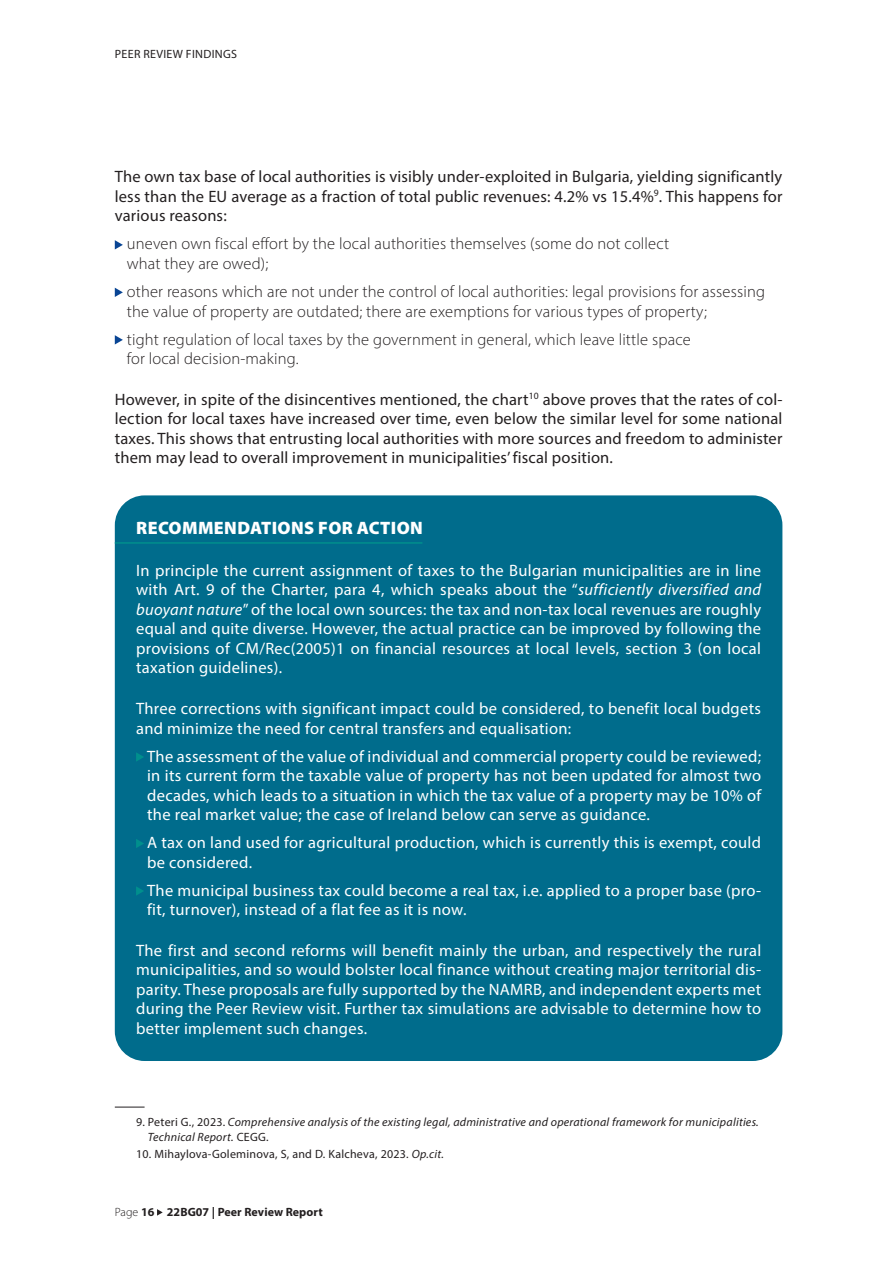
<style>
.page{position:relative;width:893px;height:1263px;background:#fff}
.page>*{position:absolute;margin:0;border:0;box-sizing:border-box;transform-origin:0 0}
.Encadre_titre_ok{font:900 18px "Myriad Pro";letter-spacing:.02em;color:#fff}
.Encadre_txt_ok{font:16.5px/19.5px "Myriad Pro";letter-spacing:.02em;color:#fff;text-align:justify}
._3_Texte-ok{font:16.5px/19.5px "Myriad Pro";letter-spacing:.01em;color:#231f20;text-align:justify}
.Encadre-texte-triangle_ok{font:16.5px/19.5px "Myriad Pro";letter-spacing:.02em;color:#fff}
._4_Txt-retrait-triangle_ok{font:300 16.5px/19.5px "Myriad Pro";letter-spacing:.01em;color:#231f20}
.Note-bas-de-page_ok{font:italic 12px/15px "Myriad Pro";letter-spacing:.02em;color:#231f20}
.Note-bas-de-page_ok-2{font:12px "Myriad Pro";letter-spacing:.02em;color:#231f20}
.t1{font:700 12px "Myriad Pro";letter-spacing:.005em;color:#231f20}
.Tetiere_ok{font:12px "Myriad Pro";letter-spacing:.025em;color:#231f20}
.s1{font-style:italic}
.s2{font-style:normal}
.s3{font-weight:300}
</style>
<div class="page">
<svg style="left:157px;top:1209px;width:6px;height:6px"></svg>
<svg style="left:115px;top:240px;width:8px;height:9px"></svg>
<svg style="left:115px;top:288px;width:8px;height:9px"></svg>
<svg style="left:115px;top:335px;width:8px;height:9px"></svg>
<hr style="left:115px;top:1107px;width:30px;height:1px;background:#231f20">
<div style="left:115px;top:495px;width:667px;height:566px;background:#006c8c;border-radius:30px"></div>
<svg style="left:136px;top:752px;width:8px;height:10px"></svg>
<svg style="left:136px;top:839px;width:8px;height:9px"></svg>
<svg style="left:136px;top:886px;width:8px;height:10px"></svg>
<hr style="left:115px;top:542px;width:307px;height:2px;background:#008f8d">
<p class="Tetiere_ok" style="left:115px;top:46px;width:124px">PEER REVIEW FINDINGS</p>
<p class="_3_Texte-ok" style="left:115px;top:167px;width:669px">The own tax base of local authorities is visibly under-exploited in Bulgaria, yielding significantly less than the EU average as a fraction of total public revenues: 4.2% vs 15.4%<sup>9</sup>. This happens for various reasons:</p>
<p class="_4_Txt-retrait-triangle_ok" style="left:127px;top:234px;width:544px">uneven own fiscal effort by the local authorities themselves (some do not collect what they are owed);</p>
<p class="_4_Txt-retrait-triangle_ok" style="left:127px;top:282px;width:640px">other reasons which are not under the control of local authorities: legal provisions for assessing the value of property are outdated; there are exemptions for various types of property;</p>
<p class="_4_Txt-retrait-triangle_ok" style="left:127px;top:329px;width:566px">tight regulation of local taxes by the government in general, which leave little space for local decision-making.</p>
<p class="_3_Texte-ok" style="left:115px;top:389px;width:669px">However, in spite of the disincentives mentioned, the chart<sup>10</sup> above proves that the rates of col&shy;lection for local taxes have increased over time, even below the similar level for some national taxes. This shows that entrusting local authorities with more sources and freedom to administer them may lead to overall improvement in municipalities’ fiscal position.</p>
<p class="Encadre_titre_ok" style="left:136px;top:516px;width:288px">RECOMMENDATIONS FOR ACTION</p>
<p class="Encadre_txt_ok" style="left:136px;top:560px;width:627px">In principle the current assignment of taxes to the Bulgarian municipalities are in line with Art. 9 of the Charter, para 4, which speaks about the “<span class="s1">sufficiently diversified and buoyant nature</span>” of the local own sources: the tax and non-tax local revenues are roughly equal and quite diverse. However, the actual practice can be improved by following the provisions of CM/Rec(2005)1 on financial resources at local levels, section 3 (on local taxation guidelines).</p>
<p class="Encadre_txt_ok" style="left:136px;top:698px;width:627px">Three corrections with significant impact could be considered, to benefit local budgets and minimize the need for central transfers and equalisation:</p>
<p class="Encadre-texte-triangle_ok" style="left:147px;top:746px;width:616px;text-align:justify">The assessment of the value of individual and commercial property could be reviewed; in its current form the taxable value of property has not been updated for almost two decades, which leads to a situation in which the tax value of a property may be 10% of the real market value; the case of Ireland below can serve as guidance.</p>
<p class="Encadre-texte-triangle_ok" style="left:147px;top:832px;width:616px">A tax on land used for agricultural production, which is currently this is exempt, could be considered.</p>
<p class="Encadre-texte-triangle_ok" style="left:147px;top:880px;width:616px">The municipal business tax could become a real tax, i.e. applied to a proper base (pro&shy;fit, turnover), instead of a flat fee as it is now.</p>
<p class="Encadre_txt_ok" style="left:136px;top:940px;width:627px">The first and second reforms will benefit mainly the urban, and respectively the rural municipalities, and so would bolster local finance without creating major territorial dis&shy;parity. These proposals are fully supported by the NAMRB, and independent experts met during the Peer Review visit. Further tax simulations are advisable to determine how to better implement such changes.</p>
<p class="Note-bas-de-page_ok" style="left:148px;top:1114px;width:612px;text-indent:-12px"><span class="s2">9. Peteri G., 2023.</span> Comprehensive analysis of the existing legal, administrative and operational framework for municipalities.<br>Technical Report. <span class="s2">CEGG.</span></p>
<p class="Note-bas-de-page_ok-2" style="left:136px;top:1147px;width:309px">10. Mihaylova-Goleminova, S, and D. Kalcheva, 2023. <span class="s1">Op.cit.</span></p>
<p class="t1" style="left:115px;top:1204px;width:209px"><span class="s3">Page</span> 16 22BG07 | Peer Review Report</p>
</div>
